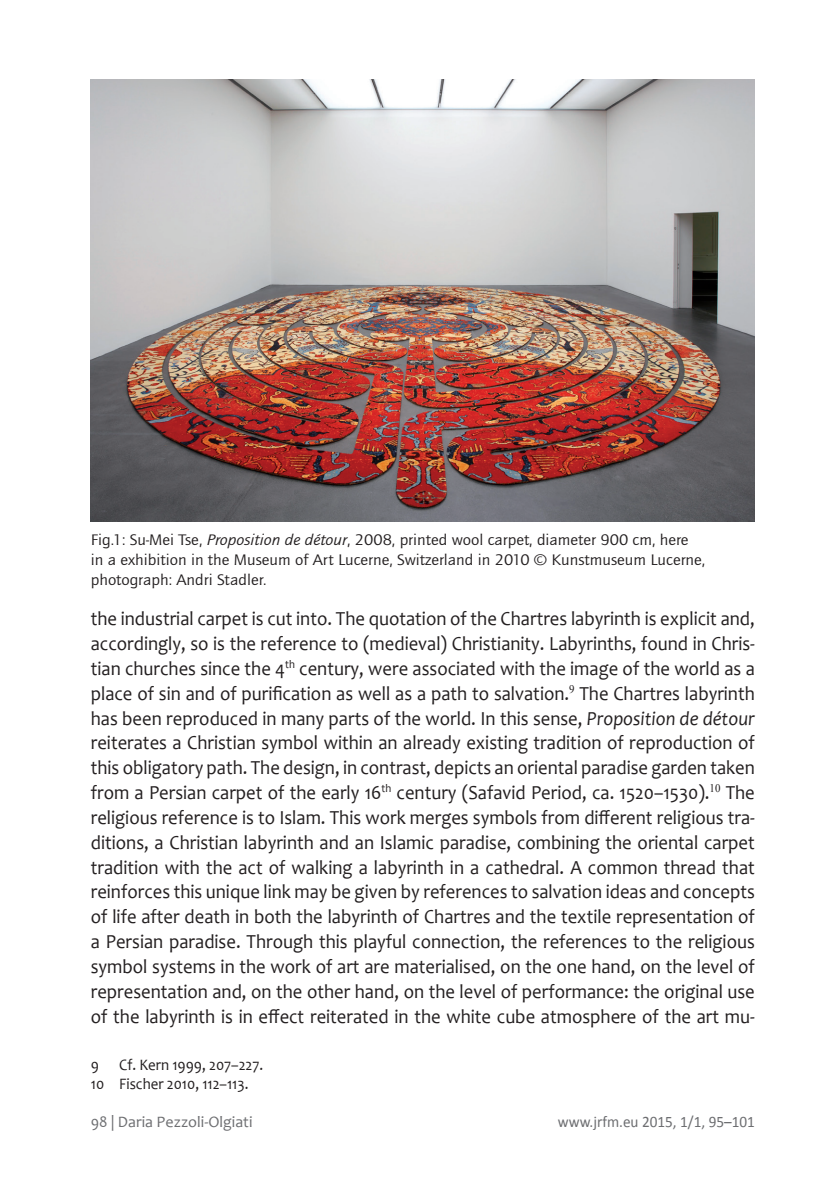
<style>
.page{position:relative;width:840px;height:1191px;background:#fff}
.page>*{position:absolute;margin:0;border:0;box-sizing:border-box;transform-origin:0 0}
.t1{font:20px/24.8px "Candara";color:#231f20;text-align:justify;scale:.93 1}
.t2{font:16px/19.2px "Candara";color:#231f20;scale:.93 1}
.t3{font:16px "Calibri";color:#6d6e71;scale:.95 1}
.t4{font:16px "Candara";color:#6d6e71;scale:.95 1}
.t5{font:15.8px/20px "Quay Sans ITC Std";color:#231f20;scale:1.1 1}
.s1{font-style:italic}
</style>
<div class="page">
<img style="left:91px;top:79px;width:663px;height:442px">
<p class="t5" style="left:91px;top:531px;width:560px">Fig.1: Su-Mei Tse, <span class="s1">Proposition de détour</span>, 2008, printed wool carpet, diameter 900 cm, here<br>in a exhibition in the Museum of Art Lucerne, Switzerland in 2010 © Kunstmuseum Lucerne, photograph: Andri Stadler.</p>
<p class="t1" style="left:91px;top:607px;width:715px">the industrial carpet is cut into. the quotation of the chartres labyrinth is explicit and, accordingly, so is the reference to (medieval) christianity. Labyrinths, found in chris&shy;tian churches since the 4<sup>th</sup> century, were associated with the image of the world as a place of sin and of purification as well as a path to salvation.<sup>9</sup> the chartres labyrinth has been reproduced in many parts of the world. in this sense, <span class="s1">Proposition de détour </span>reiterates a christian symbol within an already existing tradition of reproduction of this obligatory path. the design, in contrast, depicts an oriental paradise garden taken from a persian carpet of the early 16<sup>th</sup> century (safavid period, ca. 1520–1530).<sup>10</sup> the religious reference is to Islam. This work merges symbols from different religious tra&shy;ditions, a christian labyrinth and an islamic paradise, combining the oriental carpet tradition with the act of walking a labyrinth in a cathedral. A common thread that reinforces this unique link may be given by references to salvation ideas and concepts of life after death in both the labyrinth of chartres and the textile representation of a persian paradise. through this playful connection, the references to the religious symbol systems in the work of art are materialised, on the one hand, on the level of representation and, on the other hand, on the level of performance: the original use of the labyrinth is in effect reiterated in the white cube atmosphere of the art mu-</p>
<p class="t2" style="left:91px;top:1056px;width:10px">9</p>
<p class="t2" style="left:91px;top:1056px;width:187px;text-indent:28px">cf. Kern 1999, 207–227.<br>10 Fischer 2010, 112–113.</p>
<p class="t4" style="left:91px;top:1115px;width:172px">98 | daria pezzoli-olgiati</p>
<p class="t3" style="left:557px;top:1115px;width:209px">www.jrfm.eu 2015, 1/1, 95–101</p>
</div>
